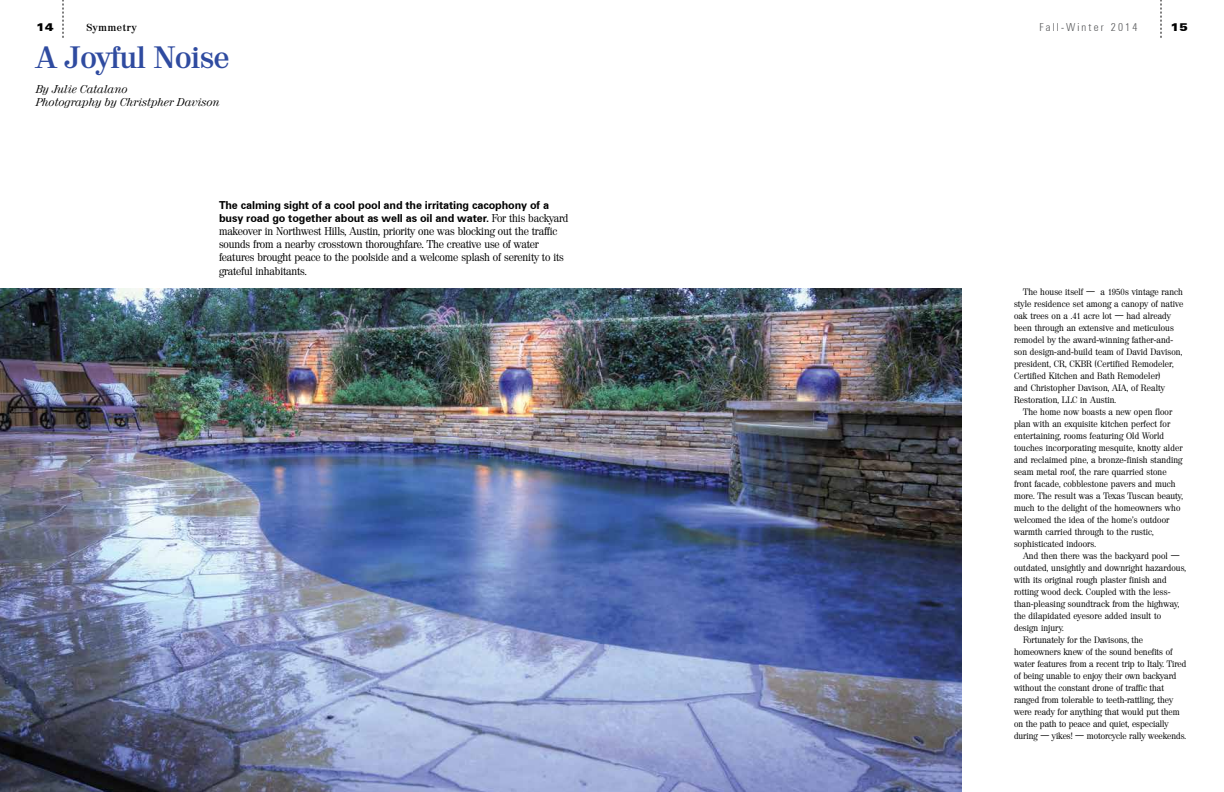
<style>
.page{position:relative;width:1224px;height:792px;background:#fff}
.page>*{position:absolute;margin:0;border:0;box-sizing:border-box;transform-origin:0 0}
.t1{font:700 30px "Valencia";color:#2f4ba0}
.t2{font:11px/13.2px "Valencia";letter-spacing:-.01em;color:#000}
.t3{font:700 11px/13.2px "Zurich BT";letter-spacing:-.01em;color:#000}
.t4{font:italic 11px/13.2px "Valencia";color:#000}
.t5{font:300 condensed 11px "Zurich BT";letter-spacing:.2em;color:#58595b}
.t6{font:900 expanded 11px "Zurich BT";color:#000}
.t7{font:700 10px "Valencia";letter-spacing:.075em;color:#000}
.t8{font:9px/12px "Valencia";letter-spacing:.01em;color:#000}
.s1{font-family:"Valencia";font-weight:400}
</style>
<div class="page">
<img style="left:0;top:288px;width:962px;height:504px">
<svg style="left:63px;top:0;width:1px;height:38px"></svg>
<svg style="left:1161px;top:0;width:1px;height:38px"></svg>
<p class="t6" style="left:36px;top:21px;width:19px">14</p>
<p class="t7" style="left:86px;top:22px;width:52px">Symmetry</p>
<p class="t5" style="left:1039px;top:21px;width:100px">Fall-Winter 2014</p>
<p class="t6" style="left:1170px;top:21px;width:19px">15</p>
<h1 class="t1" style="left:36px;top:40px;width:195px">A Joyful Noise</h1>
<p class="t4" style="left:36px;top:82px;width:186px">By Julie Catalano<br>Photography by Christpher Davison</p>
<p class="t3" style="left:219px;top:198px;width:351px">The calming sight of a cool pool and the irritating cacophony of a busy road go together about as well as oil and water. <span class="s1">For this backyard</span></p>
<p class="t2" style="left:219px;top:225px;width:346px">makeover in Northwest Hills, Austin, priority one was blocking out the traffic sounds from a nearby crosstown thoroughfare. The creative use of water features brought peace to the poolside and a welcome splash of serenity to its grateful inhabitants.</p>
<p class="t8" style="left:1014px;top:286px;width:171px;text-indent:9px">The house itself — a 1950s vintage ranch style residence set among a canopy of native oak trees on a .41 acre lot — had already been through an extensive and meticulous remodel by the award-winning father-and&shy;son design-and-build team of David Davison, president, CR, CKBR (Certified Remodeler, Certified Kitchen and Bath Remodeler)<br>and Christopher Davison, AIA, of Realty Restoration, LLC in Austin.</p>
<p class="t8" style="left:1014px;top:406px;width:171px;text-indent:9px">The home now boasts a new open floor plan with an exquisite kitchen perfect for entertaining, rooms featuring Old World touches incorporating mesquite, knotty alder and reclaimed pine, a bronze-finish standing seam metal roof, the rare quarried stone front facade, cobblestone pavers and much more. The result was a Texas Tuscan beauty, much to the delight of the homeowners who welcomed the idea of the home’s outdoor warmth carried through to the rustic, sophisticated indoors.</p>
<p class="t8" style="left:1023px;top:550px;width:158px">And then there was the backyard pool —</p>
<p class="t8" style="left:1014px;top:562px;width:174px">outdated, unsightly and downright hazardous,</p>
<p class="t8" style="left:1014px;top:574px;width:154px">with its original rough plaster finish and</p>
<p class="t8" style="left:1014px;top:586px;width:158px">rotting wood deck. Coupled with the less-</p>
<p class="t8" style="left:1014px;top:598px;width:167px">than-pleasing soundtrack from the highway,</p>
<p class="t8" style="left:1014px;top:610px;width:149px">the dilapidated eyesore added insult to</p>
<p class="t8" style="left:1014px;top:622px;width:51px">design injury.</p>
<p class="t8" style="left:1023px;top:634px;width:122px">Fortunately for the Davisons, the</p>
<p class="t8" style="left:1014px;top:646px;width:160px">homeowners knew of the sound benefits of</p>
<p class="t8" style="left:1014px;top:658px;width:174px">water features from a recent trip to Italy. Tired</p>
<p class="t8" style="left:1014px;top:670px;width:164px">of being unable to enjoy their own backyard</p>
<p class="t8" style="left:1014px;top:682px;width:151px">without the constant drone of traffic that</p>
<p class="t8" style="left:1014px;top:694px;width:161px">ranged from tolerable to teeth-rattling, they</p>
<p class="t8" style="left:1014px;top:706px;width:167px">were ready for anything that would put them</p>
<p class="t8" style="left:1014px;top:718px;width:156px">on the path to peace and quiet, especially</p>
<p class="t8" style="left:1014px;top:730px;width:174px">during — yikes! — motorcycle rally weekends.</p>
</div>
